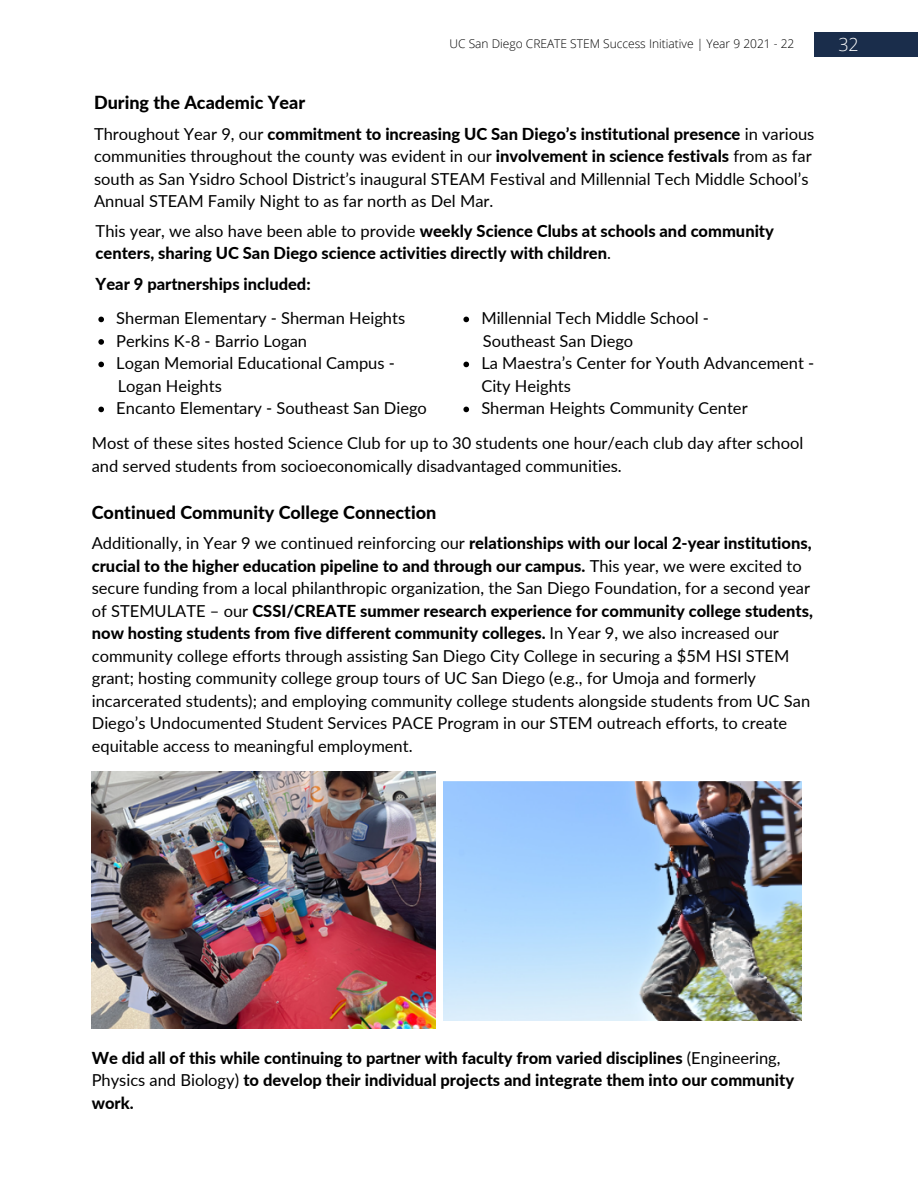
<style>
.page{position:relative;width:918px;height:1188px;background:#fff}
.page>*{position:absolute;margin:0;border:0;box-sizing:border-box;transform-origin:0 0}
.t1{font:800 18px "Lato";color:#000}
.t2{font:300 18px "Open Sans";color:#fff}
.t3{font:16.5px/22.5px "Lato";color:#000}
.t4{font:800 16.5px/22.5px "Lato";color:#000}
.t5{font:300 12px "Open Sans";color:#000}
.s1{font-weight:800}
.s2{font-weight:400}
</style>
<div class="page">
<div style="left:815px;top:32px;width:103px;height:25px;background:#1a2d4b"></div>
<img style="left:92px;top:772px;width:344px;height:256px">
<img style="left:443px;top:781px;width:358px;height:240px">
<svg style="left:98px;top:317px;width:6px;height:5px"></svg>
<svg style="left:98px;top:339px;width:6px;height:6px"></svg>
<svg style="left:98px;top:362px;width:6px;height:5px"></svg>
<svg style="left:98px;top:407px;width:6px;height:5px"></svg>
<svg style="left:463px;top:317px;width:6px;height:5px"></svg>
<svg style="left:463px;top:362px;width:6px;height:5px"></svg>
<svg style="left:463px;top:407px;width:6px;height:5px"></svg>
<p class="t5" style="left:450px;top:35px;width:346px">UC San Diego CREATE STEM Success Initiative | Year 9 2021 - 22</p>
<p class="t2" style="left:838px;top:32px;width:22px">32</p>
<p class="t1" style="left:94px;top:91px;width:213px">During the Academic Year</p>
<p class="t3" style="left:94px;top:122px;width:722px">Throughout Year 9, our <span class="s1">commitment to increasing UC San Diego’s institutional presence</span> in various communities throughout the county was evident in our <span class="s1">involvement in science festivals</span> from as far south as San Ysidro School District’s inaugural STEAM Festival and Millennial Tech Middle School’s Annual STEAM Family Night to as far north as Del Mar.</p>
<p class="t4" style="left:96px;top:219px;width:680px"><span class="s2">This year, we also have been able to provide</span> weekly Science Clubs at schools and community centers, sharing UC San Diego science activities directly with children<span class="s2">.</span></p>
<p class="t4" style="left:96px;top:272px;width:217px">Year 9 partnerships included:</p>
<p class="t3" style="left:116px;top:307px;width:290px">Sherman Elementary - Sherman Heights<br>Perkins K-8 - Barrio Logan<br>Logan Memorial Educational Campus -</p>
<p class="t3" style="left:116px;top:397px;width:312px">Encanto Elementary - Southeast San Diego</p>
<p class="t3" style="left:481px;top:307px;width:229px">Millennial Tech Middle School -</p>
<p class="t3" style="left:481px;top:352px;width:335px">La Maestra’s Center for Youth Advancement -<br>City Heights<br>Sherman Heights Community Center</p>
<p class="t3" style="left:483px;top:329px;width:152px">Southeast San Diego</p>
<p class="t3" style="left:118px;top:374px;width:106px">Logan Heights</p>
<p class="t3" style="left:92px;top:432px;width:713px">Most of these sites hosted Science Club for up to 30 students one hour/each club day after school and served students from socioeconomically disadvantaged communities.</p>
<p class="t1" style="left:92px;top:501px;width:346px">Continued Community College Connection</p>
<p class="t3" style="left:92px;top:532px;width:723px">Additionally, in Year 9 we continued reinforcing our <span class="s1">relationships with our local 2-year institutions, crucial to the higher education pipeline to and through our campus.</span> This year, we were excited to secure funding from a local philanthropic organization, the San Diego Foundation, for a second year of STEMULATE – our <span class="s1">CSSI/CREATE summer research experience for community college students, now hosting students from five different community colleges.</span> In Year 9, we also increased our community college efforts through assisting San Diego City College in securing a $5M HSI STEM grant; hosting community college group tours of UC San Diego (e.g., for Umoja and formerly incarcerated students); and employing community college students alongside students from UC San Diego’s Undocumented Student Services PACE Program in our STEM outreach efforts, to create equitable access to meaningful employment.</p>
<p class="t4" style="left:92px;top:1046px;width:704px">We did all of this while continuing to partner with faculty from varied disciplines <span class="s2">(Engineering,<br>Physics and Biology)</span> to develop their individual projects and integrate them into our community work.</p>
</div>
